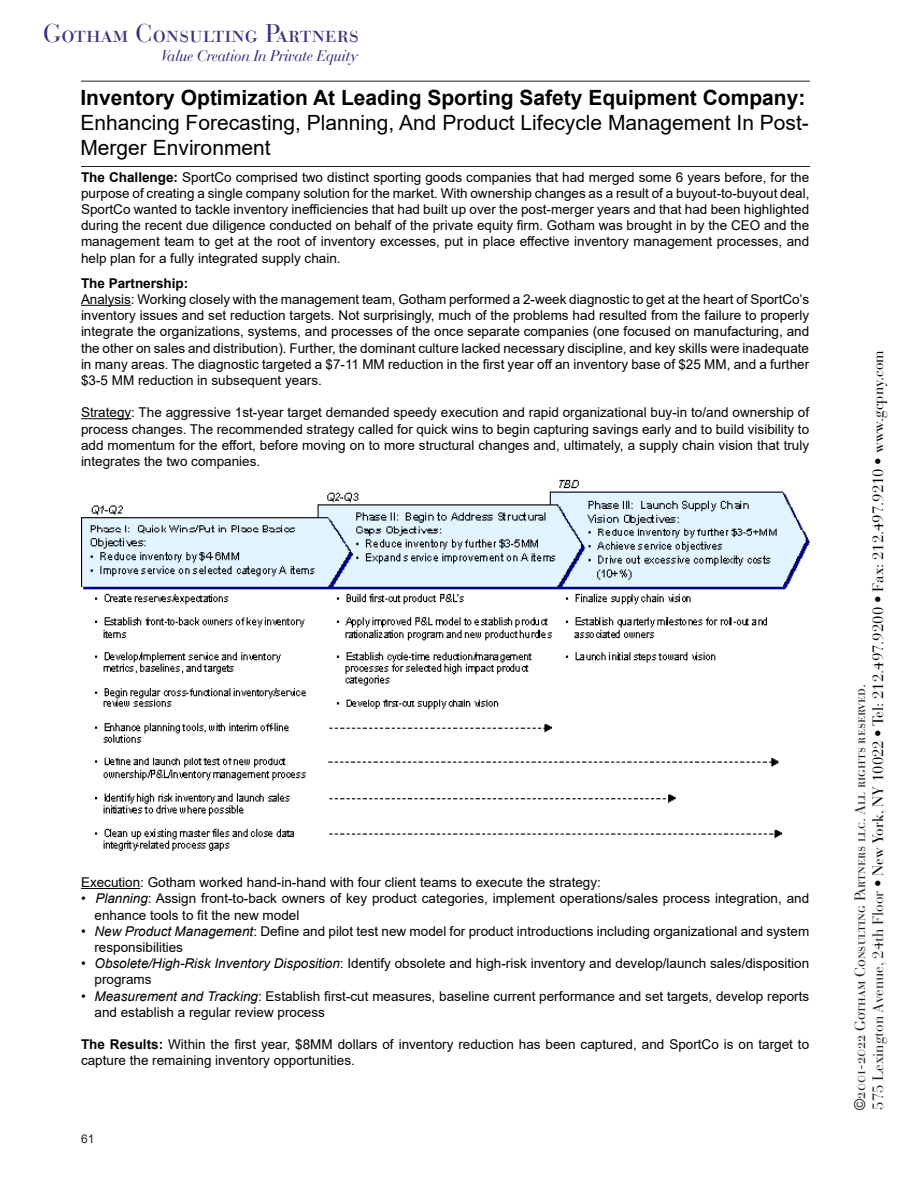
<style>
.page{position:relative;width:918px;height:1188px;background:#fff}
.page>*{position:absolute;margin:0;border:0;box-sizing:border-box;transform-origin:0 0}
.t1{font:25.5px "Bauer Bodoni Roman SC";color:#393180}
.t2{font:21px/25.2px "Arial";color:#000}
.t3{font:italic 16.5px "Bauer Bodoni BT";color:#393180}
.t4{font:15px "Bauer Bodoni Std";color:#000}
.t5{font:15px "Bauer Bodoni Roman SC";color:#231f20}
.t6{font:13.5px/16.2px "Arial";color:#000}
.t7{font:700 13.5px "Arial";color:#000}
.t8{font:12px "Arial";color:#231f20}
.s1{font-weight:700}
.s2{font-style:italic}
.s3{color:#231f20}
.s4{font-family:"Arial"}
</style>
<div class="page">
<hr style="left:81px;top:81px;width:729px;height:1px;background:#231f20">
<hr style="left:81px;top:305px;width:50px;height:1px;background:#000">
<hr style="left:81px;top:418px;width:50px;height:1px;background:#000">
<hr style="left:81px;top:888px;width:59px;height:1px;background:#000">
<hr style="left:81px;top:166px;width:729px;height:1px;background:#231f20">
<img style="left:81px;top:479px;width:729px;height:371px">
<h1 class="t1" style="left:43px;top:19px;width:317px">Gotham Consulting Partners</h1>
<p class="t3" style="left:162px;top:45px;width:198px">Value Creation In Private Equity</p>
<p class="t2" style="left:80px;top:85px;width:730px"><span class="s1">Inventory Optimization At Leading Sporting Safety Equipment Company:<br></span>Enhancing Forecasting, Planning, And Product Lifecycle Management In Post-<br>Merger Environment</p>
<p class="t6" style="left:81px;top:169px;width:730px;text-align:justify"><span class="s1">The Challenge:</span> SportCo comprised two distinct sporting goods companies that had merged some 6 years before, for the purpose of creating a single company solution for the market. With ownership changes as a result of a buyout-to-buyout deal, SportCo wanted to tackle inventory inefficiencies that had built up over the post-merger years and that had been highlighted during the recent due diligence conducted on behalf of the private equity firm. Gotham was brought in by the CEO and the management team to get at the root of inventory excesses, put in place effective inventory management processes, and help plan for a fully integrated supply chain.</p>
<p class="t7" style="left:81px;top:273px;width:109px">The Partnership:</p>
<p class="t6" style="left:81px;top:291px;width:730px;text-align:justify">Analysis: Working closely with the management team, Gotham performed a 2-week diagnostic to get at the heart of SportCo’s inventory issues and set reduction targets. Not surprisingly, much of the problems had resulted from the failure to properly integrate the organizations, systems, and processes of the once separate companies (one focused on manufacturing, and the other on sales and distribution). Further, the dominant culture lacked necessary discipline, and key skills were inadequate in many areas. The diagnostic targeted a $7-11 MM reduction in the first year off an inventory base of $25 MM, and a further $3-5 MM reduction in subsequent years.</p>
<p class="t6" style="left:81px;top:404px;width:730px;text-align:justify">Strategy: The aggressive 1st-year target demanded speedy execution and rapid organizational buy-in to/and ownership of process changes. The recommended strategy called for quick wins to begin capturing savings early and to build visibility to add momentum for the effort, before moving on to more structural changes and, ultimately, a supply chain vision that truly integrates the two companies.</p>
<p class="t6" style="left:81px;top:874px;width:522px">Execution: Gotham worked hand-in-hand with four client teams to execute the strategy:</p>
<p class="t6" style="left:94px;top:890px;width:716px;text-indent:-14px">• <span class="s2">Planning</span>: Assign front-to-back owners of key product categories, implement operations/sales process integration, and enhance tools to fit the new model</p>
<p class="t6" style="left:94px;top:923px;width:716px;text-indent:-14px">• <span class="s2">New Product Management</span>: Define and pilot test new model for product introductions including organizational and system responsibilities</p>
<p class="t6" style="left:94px;top:955px;width:716px;text-indent:-14px">• <span class="s2">Obsolete/High-Risk Inventory Disposition</span>: Identify obsolete and high-risk inventory and develop/launch sales/disposition programs</p>
<p class="t6" style="left:94px;top:988px;width:716px;text-indent:-14px">• <span class="s2">Measurement and Tracking</span>: Establish first-cut measures, baseline current performance and set targets, develop reports and establish a regular review process</p>
<p class="t6" style="left:81px;top:1036px;width:730px"><span class="s1">The Results:</span> Within the first year, $8MM dollars of inventory reduction has been captured, and SportCo is on target to capture the remaining inventory opportunities.</p>
<p class="t8" style="left:81px;top:1130px;width:15px">61</p>
<p class="t4" style="left:869px;top:1110px;width:761px;rotate:-90deg"><span class="s3">575 Lexington Avenue, 24th Floor</span> • New York, NY 10022 • Tel: 212.497.9200 • Fax: 212.497.9210 • www.gcpny.com</p>
<p class="t5" style="left:851px;top:1110px;width:427px;rotate:-90deg"><span class="s4">©</span>2001-2022 Gotham Consulting Partners llc. All rights reserved.</p>
</div>
